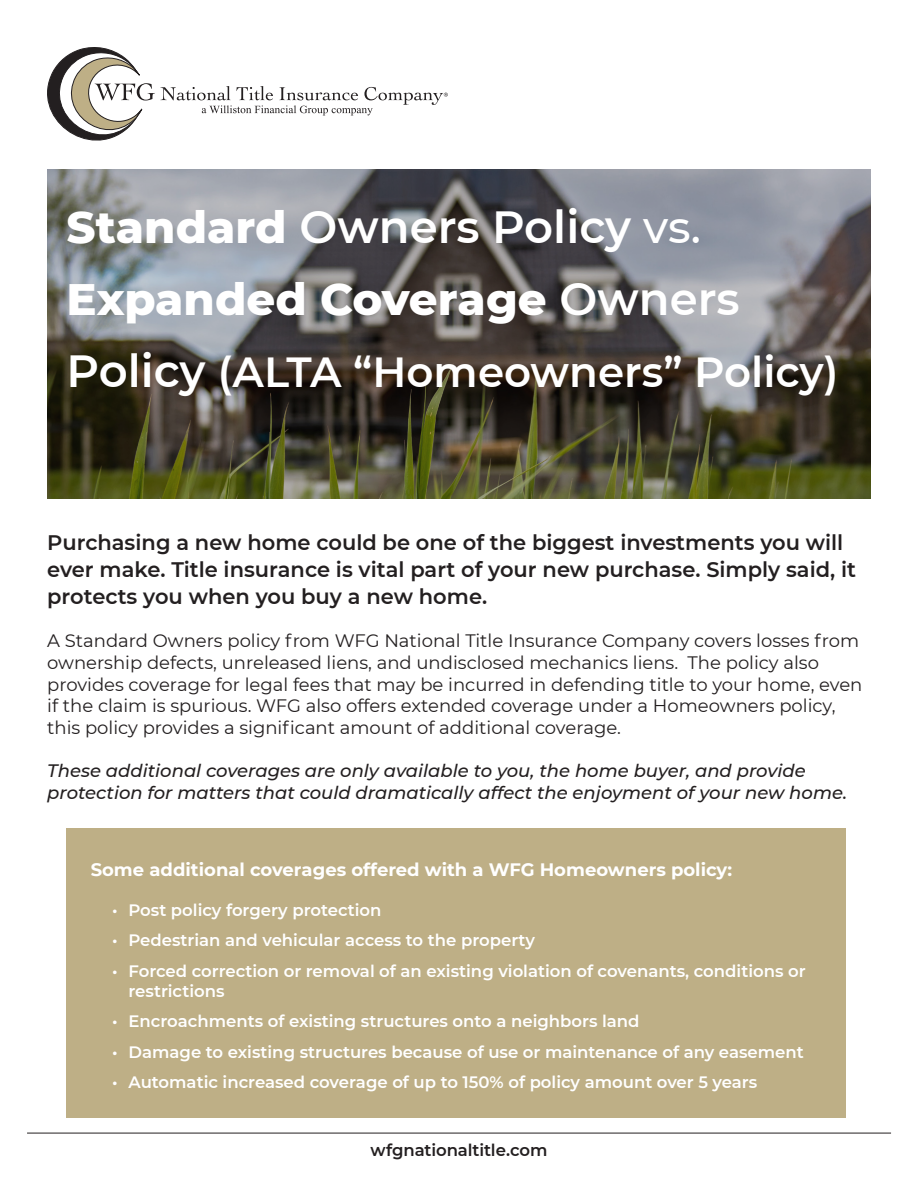
<style>
.page{position:relative;width:918px;height:1188px;background:#fff}
.page>*{position:absolute;margin:0;border:0;box-sizing:border-box;transform-origin:0 0}
.t1{font:800 45px/72px "Montserrat";color:#fff}
.t2{font:600 42px "Montserrat";color:#fff}
.t3{font:600 21px/27px "Montserrat";color:#231f20}
.t4{font:18px/21.6px "Montserrat";color:#231f20}
.t5{font:italic 500 18px/21.6px "Montserrat";color:#231f20}
.t6{font:700 18px "Montserrat";color:#fff}
.t7{font:600 16.5px/19.8px "Montserrat";color:#fff}
.t8{font:600 16.5px "Montserrat";letter-spacing:-.005em;color:#231f20}
.s1{font-weight:600}
.s2{font-weight:500}
.s3{font-size:45px}
</style>
<div class="page">
<div style="left:67px;top:828px;width:779px;height:290px;background:#beaf86"></div>
<svg style="left:47px;top:47px;width:401px;height:94px"></svg>
<img style="left:47px;top:169px;width:824px;height:330px">
<hr style="left:27px;top:1133px;width:864px;height:1px;background:#231f20">
<p class="t1" style="left:67px;top:189px;width:675px">Standard <span class="s1">Owners Policy</span> <span class="s2">vs.<br></span>Expanded Coverage <span class="s1">Owners</span></p>
<p class="t2" style="left:67px;top:343px;width:773px"><span class="s3">Policy</span> (ALTA “Homeowners” Policy)</p>
<p class="t3" style="left:47px;top:528px;width:810px">Purchasing a new home could be one of the biggest investments you will ever make. Title insurance is vital part of your new purchase. Simply said, it protects you when you buy a new home.</p>
<p class="t4" style="left:47px;top:630px;width:817px">A Standard Owners policy from WFG National Title Insurance Company covers losses from ownership defects, unreleased liens, and undisclosed mechanics liens. The policy also provides coverage for legal fees that may be incurred in defending title to your home, even if the claim is spurious. WFG also offers extended coverage under a Homeowners policy, this policy provides a significant amount of additional coverage.</p>
<p class="t5" style="left:47px;top:759px;width:801px">These additional coverages are only available to you, the home buyer, and provide protection for matters that could dramatically affect the enjoyment of your new home.</p>
<p class="t6" style="left:91px;top:857px;width:643px">Some additional coverages offered with a WFG Homeowners policy:</p>
<p class="t7" style="left:112px;top:899px;width:271px">• Post policy forgery protection</p>
<p class="t7" style="left:112px;top:930px;width:424px">• Pedestrian and vehicular access to the property</p>
<p class="t7" style="left:129px;top:960px;width:679px;text-indent:-16px">• Forced correction or removal of an existing violation of covenants, conditions or restrictions</p>
<p class="t7" style="left:112px;top:1011px;width:529px">• Encroachments of existing structures onto a neighbors land</p>
<p class="t7" style="left:112px;top:1041px;width:693px">• Damage to existing structures because of use or maintenance of any easement</p>
<p class="t7" style="left:112px;top:1072px;width:646px">• Automatic increased coverage of up to 150% of policy amount over 5 years</p>
<p class="t8" style="left:370px;top:1139px;width:179px">wfgnationaltitle.com</p>
</div>
